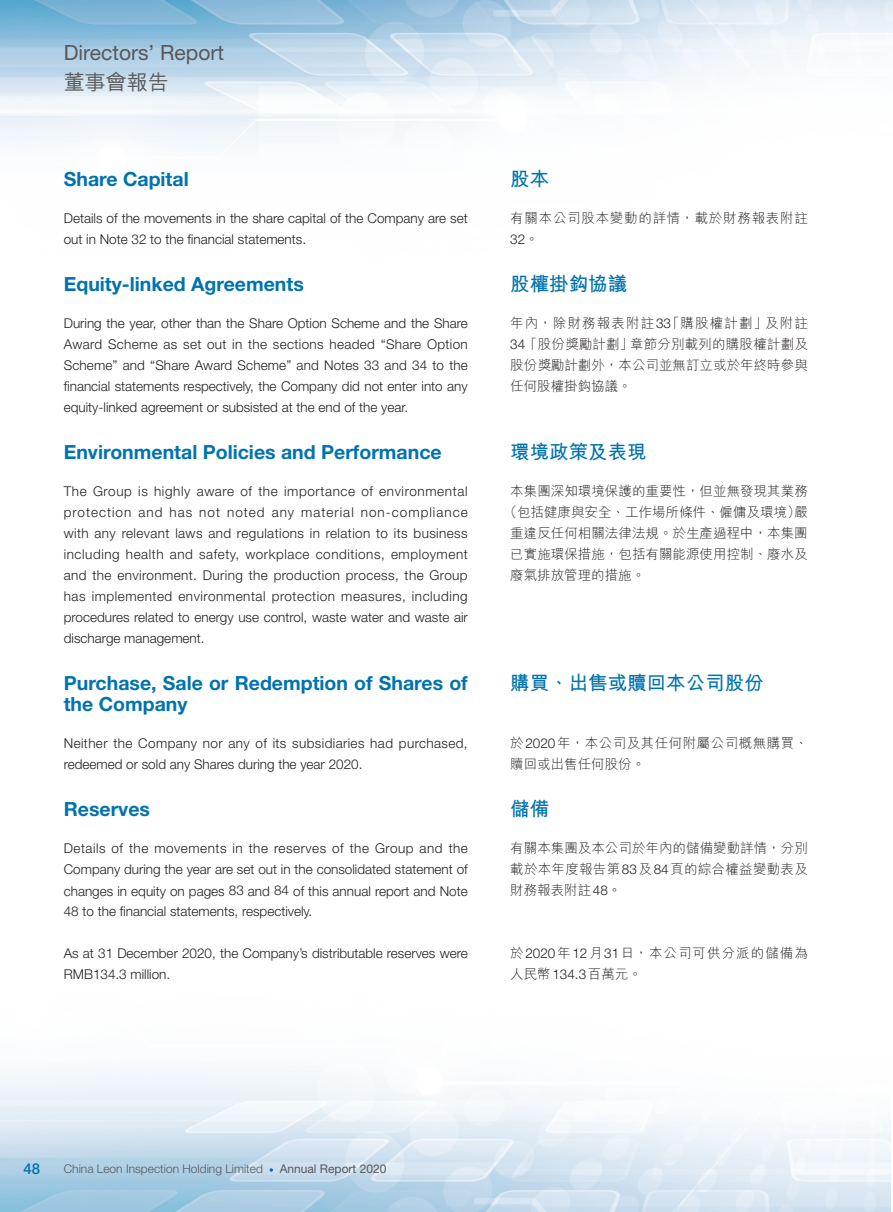
<style>
.page{position:relative;width:893px;height:1212px;background:#fff}
.page>*{position:absolute;margin:0;border:0;box-sizing:border-box;transform-origin:0 0}
.E_Heading_2{font:21px "Helvetica Neue LT Std";color:#57585a}
.C_Heading_2{font:500 21px "M Hei HK";color:#57585a}
.E_Subhead_1{font:700 19.5px/21px "Helvetica Neue LT Std";color:#0073ae}
.C_Subhead_1{font:700 19.5px "Helvetica Neue LT Std";color:#0073ae}
.C_Subhead_1-2{font:700 19.5px "M Hei HK";color:#0073ae}
.t1{font:500 15px "Helvetica Neue LT Std";color:#0073ae}
.E_Body{font:300 13.5px/21px "Helvetica Neue LT Std";color:#231f20;text-align:justify}
.C_Body{font:300 13.5px/21px "M Hei HK";color:#231f20;text-align:justify}
.E_Body-2{font:300 13.5px/21px "Helvetica Neue LT Std";letter-spacing:.03em;color:#231f20}
.C_Body-2{font:300 13.5px/21px "M Hei HK";letter-spacing:.075em;color:#231f20}
.C_Body-3{font:300 13.5px/21px "M Hei HK";letter-spacing:.04em;color:#231f20}
.C_Body-4{font:300 13.5px/21px "M Hei HK";letter-spacing:.055em;color:#231f20}
.t2{font:300 12px "Helvetica Neue LT Std";color:#57585a}
.t3{font:12px "Helvetica Neue LT Std";color:#57585a}
.s1{font-family:"Helvetica Neue LT Std"}
</style>
<div class="page">
<img style="left:0;top:1071px;width:890px;height:141px">
<img style="left:0;top:0;width:892px;height:144px">
<svg style="left:270px;top:1168px;width:3px;height:4px"></svg>
<p class="E_Heading_2" style="left:64px;top:40px;width:162px">Directors’ Report</p>
<p class="C_Heading_2" style="left:64px;top:67px;width:106px">董事會報告</p>
<p class="E_Subhead_1" style="left:64px;top:168px;width:126px">Share Capital</p>
<p class="E_Body" style="left:64px;top:208px;width:405px">Details of the movements in the share capital of the Company are set out in Note 32 to the financial statements.</p>
<p class="E_Subhead_1" style="left:64px;top:273px;width:242px">Equity-linked Agreements</p>
<p class="E_Body" style="left:64px;top:313px;width:406px">During the year, other than the Share Option Scheme and the Share Award Scheme as set out in the sections headed “Share Option Scheme” and “Share Award Scheme” and Notes 33 and 34 to the financial statements respectively, the Company did not enter into any equity-linked agreement or subsisted at the end of the year.</p>
<p class="C_Subhead_1" style="left:64px;top:440px;width:379px">Environmental Policies and Performance</p>
<p class="E_Body" style="left:64px;top:481px;width:406px">The Group is highly aware of the importance of environmental protection and has not noted any material non-compliance with any relevant laws and regulations in relation to its business including health and safety, workplace conditions, employment and the environment. During the production process, the Group has implemented environmental protection measures, including procedures related to energy use control, waste water and waste air discharge management.</p>
<p class="E_Subhead_1" style="left:64px;top:672px;width:405px">Purchase, Sale or Redemption of Shares of the Company</p>
<p class="E_Body-2" style="left:64px;top:733px;width:405px">Neither the Company nor any of its subsidiaries had purchased, redeemed or sold any Shares during the year 2020.</p>
<p class="E_Subhead_1" style="left:64px;top:798px;width:88px">Reserves</p>
<p class="E_Body" style="left:64px;top:837px;width:406px;line-height:21.5px">Details of the movements in the reserves of the Group and the Company during the year are set out in the consolidated statement of changes in equity on pages 83 and 84 of this annual report and Note</p>
<p class="E_Body" style="left:64px;top:901px;width:250px">48 to the financial statements, respectively.</p>
<p class="E_Body" style="left:64px;top:943px;width:405px">As at 31 December 2020, the Company’s distributable reserves were<br>RMB134.3 million.</p>
<p class="C_Subhead_1-2" style="left:510px;top:165px;width:40px">股本</p>
<p class="C_Body-4" style="left:510px;top:207px;width:299px">有關本公司股本變動的詳情，載於財務報表附註<br><span class="s1">32</span>。</p>
<p class="C_Subhead_1-2" style="left:510px;top:270px;width:118px">股權掛鈎協議</p>
<p class="C_Body" style="left:510px;top:312px;width:299px">年內，除財務報表附註<span class="s1">33</span>「購股權計劃」及附註<span class="s1">34</span>「股份獎勵計劃」章節分別載列的購股權計劃及股份獎勵計劃外，本公司並無訂立或於年終時參與任何股權掛鈎協議。</p>
<p class="C_Subhead_1-2" style="left:510px;top:438px;width:138px">環境政策及表現</p>
<p class="C_Body" style="left:510px;top:480px;width:299px">本集團深知環境保護的重要性，但並無發現其業務</p>
<p class="C_Body" style="left:503px;top:501px;width:306px">（包括健康與安全、工作場所條件、僱傭及環境）嚴</p>
<p class="C_Body" style="left:510px;top:522px;width:299px">重違反任何相關法律法規。於生產過程中，本集團</p>
<p class="C_Body" style="left:510px;top:543px;width:299px">已實施環保措施，包括有關能源使用控制、廢水及</p>
<p class="C_Body" style="left:510px;top:564px;width:136px">廢氣排放管理的措施。</p>
<p class="C_Subhead_1-2" style="left:510px;top:669px;width:255px">購買、出售或贖回本公司股份</p>
<p class="C_Body-3" style="left:510px;top:732px;width:299px">於<span class="s1">2020</span>年，本公司及其任何附屬公司概無購買、贖回或出售任何股份。</p>
<p class="C_Subhead_1-2" style="left:510px;top:795px;width:40px">儲備</p>
<p class="C_Body" style="left:510px;top:837px;width:299px">有關本集團及本公司於年內的儲備變動詳情，分別載於本年度報告第<span class="s1">83</span>及<span class="s1">84</span>頁的綜合權益變動表及財務報表附註<span class="s1">48</span>。</p>
<p class="C_Body-2" style="left:510px;top:942px;width:299px">於<span class="s1">2020</span>年<span class="s1">12</span>月<span class="s1">31</span>日，本公司可供分派的儲備為人民幣<span class="s1">134.3</span>百萬元。</p>
<p class="t1" style="left:24px;top:1160px;width:18px">48</p>
<p class="t2" style="left:64px;top:1162px;width:201px">China Leon Inspection Holding Limited</p>
<p class="t3" style="left:280px;top:1162px;width:108px">Annual Report 2020</p>
</div>
